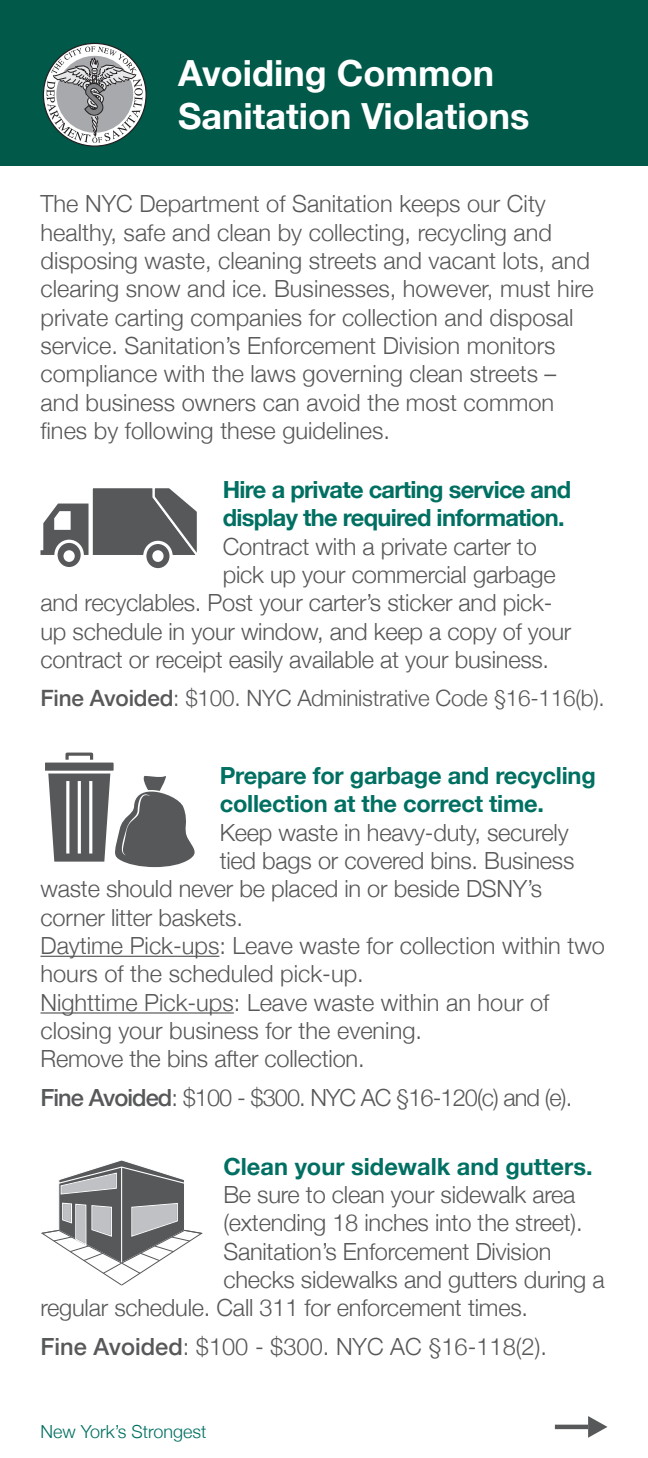
<style>
.page{position:relative;width:648px;height:1458px;background:#fff}
.page>*{position:absolute;margin:0;border:0;box-sizing:border-box;transform-origin:0 0}
.t1{font:700 36px/43.2px "Helvetica Neue";color:#fff}
.t2{font:300 23.62px/28.3px "Helvetica Neue";color:#57585a}
.t3{font:700 23.62px/28.3px "Helvetica Neue";letter-spacing:-.01em;color:#007062}
.t4{font:700 23.62px/28.3px "Helvetica Neue";letter-spacing:-.03em;color:#007062}
.t5{font:300 23.62px "Helvetica Neue";letter-spacing:-.04em;color:#57585a}
.t6{font:300 22.5px "Helvetica Neue";letter-spacing:-.01em;color:#57585a}
.t7{font:300 18px "Helvetica Neue";color:#007062}
.s1{font-weight:500}
</style>
<div class="page">
<div style="left:0;top:0;width:648px;height:165px;background:#005949"></div>
<hr style="left:40px;top:956px;width:179px;height:1px;background:#57585a">
<hr style="left:40px;top:1012px;width:194px;height:2px;background:#57585a">
<svg style="left:56px;top:541px;width:26px;height:28px"></svg>
<div style="left:54px;top:540px;width:30px;height:30px;border:3px solid #fff;border-radius:50%"></div>
<svg style="left:145px;top:542px;width:26px;height:28px"></svg>
<div style="left:143px;top:541px;width:30px;height:30px;border:3px solid #fff;border-radius:50%"></div>
<svg style="left:41px;top:488px;width:156px;height:75px"></svg>
<div style="left:64px;top:550px;width:11px;height:12px;background:#fff;border-radius:50%"></div>
<div style="left:152px;top:550px;width:12px;height:12px;background:#fff;border-radius:50%"></div>
<div style="left:65px;top:753px;width:28px;height:17px;border:3px solid #57585a"></div>
<div style="left:44px;top:761px;width:71px;height:11px;background:#57585a"></div>
<div style="left:42px;top:760px;width:74px;height:14px;border:3px solid #fff"></div>
<svg style="left:48px;top:770px;width:147px;height:98px"></svg>
<svg style="left:41px;top:1160px;width:162px;height:126px"></svg>
<svg style="left:43px;top:43px;width:103px;height:103px"></svg>
<svg style="left:47px;top:46px;width:96px;height:97px;background:#9aa6a5"></svg>
<hr style="left:555px;top:1425px;width:33px;height:4px;background:#57585a">
<svg style="left:588px;top:1416px;width:20px;height:22px"></svg>
<h1 class="t1" style="left:178px;top:53px;width:353px">Avoiding Common<br>Sanitation Violations</h1>
<p class="t2" style="left:40px;top:188px;width:555px">The NYC Department of Sanitation keeps our City healthy, safe and clean by collecting, recycling and disposing waste, cleaning streets and vacant lots, and clearing snow and ice. Businesses, however, must hire private carting companies for collection and disposal service. Sanitation’s Enforcement Division monitors compliance with the laws governing clean streets – and business owners can avoid the most common fines by following these guidelines.</p>
<p class="t4" style="left:223px;top:476px;width:350px">Hire a private carting service and display the required information.</p>
<p class="t2" style="left:223px;top:530px;width:316px">Contract with a private carter to</p>
<p class="t2" style="left:223px;top:559px;width:334px">pick up your commercial garbage</p>
<p class="t2" style="left:41px;top:587px;width:513px">and recyclables. Post your carter’s sticker and pick-</p>
<p class="t2" style="left:41px;top:615px;width:532px">up schedule in your window, and keep a copy of your</p>
<p class="t2" style="left:41px;top:644px;width:510px">contract or receipt easily available at your business.</p>
<p class="t6" style="left:40px;top:680px;width:566px"><span class="s1">Fine Avoided</span>: $100. NYC Administrative Code §16-116(b).</p>
<p class="t3" style="left:220px;top:762px;width:378px">Prepare for garbage and recycling collection at the correct time.</p>
<p class="t2" style="left:220px;top:816px;width:350px">Keep waste in heavy-duty, securely</p>
<p class="t2" style="left:220px;top:845px;width:356px">tied bags or covered bins. Business</p>
<p class="t2" style="left:40px;top:873px;width:503px">waste should never be placed in or beside DSNY’s</p>
<p class="t2" style="left:40px;top:901px;width:204px">corner litter baskets.</p>
<p class="t2" style="left:40px;top:930px;width:566px">Daytime Pick-ups: Leave waste for collection within two</p>
<p class="t2" style="left:40px;top:958px;width:325px">hours of the scheduled pick-up.</p>
<p class="t2" style="left:40px;top:986px;width:510px">Nighttime Pick-ups: Leave waste within an hour of</p>
<p class="t2" style="left:40px;top:1015px;width:383px">closing your business for the evening.</p>
<p class="t2" style="left:40px;top:1043px;width:326px">Remove the bins after collection.</p>
<p class="t5" style="left:40px;top:1078px;width:533px"><span class="s1">Fine Avoided</span>: $100 - $300. NYC AC §16-120(c) and (e).</p>
<p class="t3" style="left:223px;top:1153px;width:371px">Clean your sidewalk and gutters.</p>
<p class="t2" style="left:223px;top:1179px;width:354px">Be sure to clean your sidewalk area</p>
<p class="t2" style="left:223px;top:1207px;width:361px">(extending 18 inches into the street).</p>
<p class="t2" style="left:223px;top:1235px;width:330px">Sanitation’s Enforcement Division</p>
<p class="t2" style="left:223px;top:1264px;width:383px">checks sidewalks and gutters during a</p>
<p class="t2" style="left:41px;top:1292px;width:489px">regular schedule. Call 311 for enforcement times.</p>
<p class="t2" style="left:41px;top:1331px;width:508px"><span class="s1">Fine Avoided</span>: $100 - $300. NYC AC §16-118(2).</p>
<p class="t7" style="left:40px;top:1417px;width:168px">New York’s Strongest</p>
</div>
